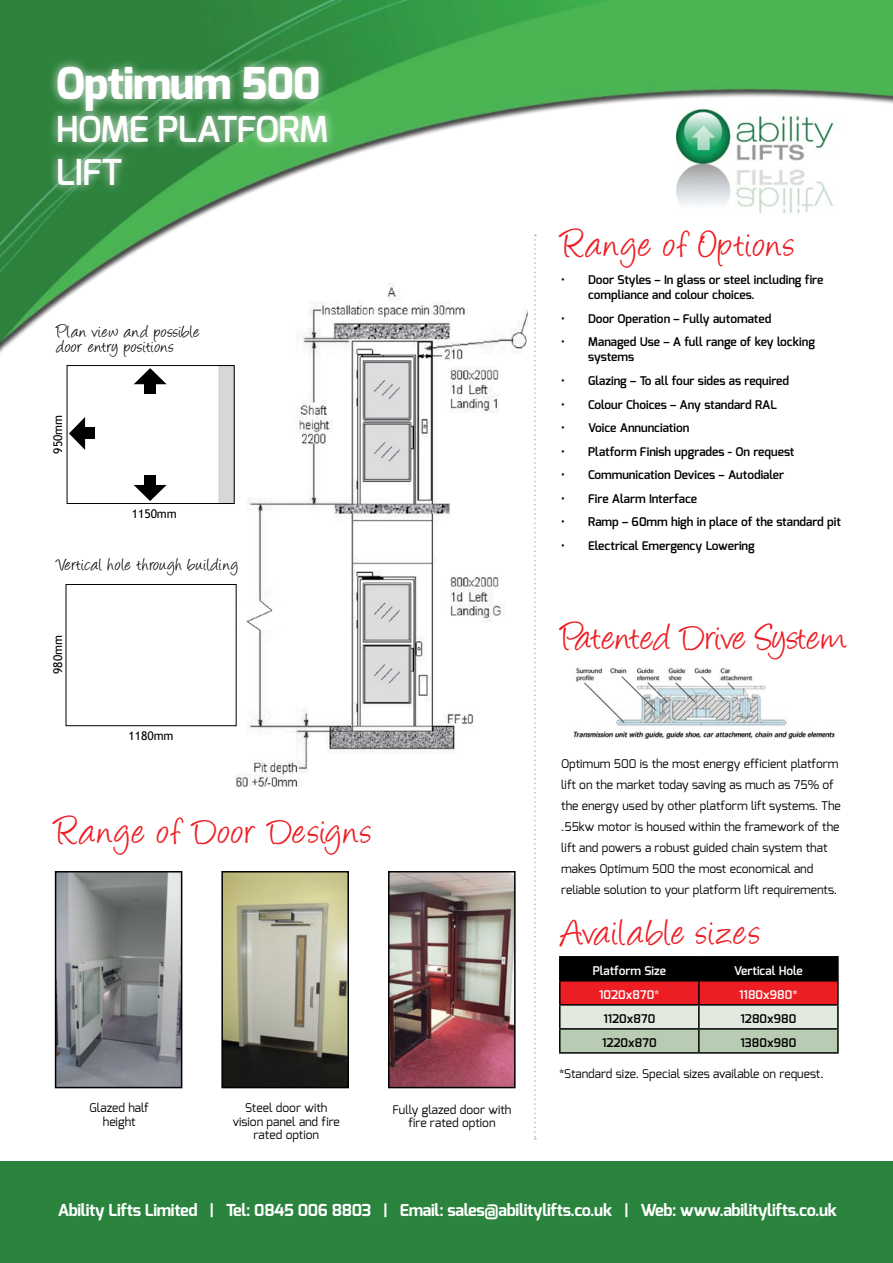
<style>
.page{position:relative;width:893px;height:1263px;background:#fff}
.page>*{position:absolute;margin:0;border:0;box-sizing:border-box;transform-origin:0 0}
.t1{font:800 43.8px "Exo";letter-spacing:-.02em;color:#fff}
.t2{font:42px "Angelina";letter-spacing:.03em;color:#ed1d24}
.t3{font:42px "Angelina";color:#ed1d24}
.t4{font:600 35.7px/42.8px "Exo";letter-spacing:-.02em;color:#fff}
.t5{font:19.35px/15.3px "Angelina";letter-spacing:.03em;color:#000}
.t6{font:700 16.5px "Exo";letter-spacing:-.02em;color:#fff}
.t7{font:12px/21px "Exo";color:#000;text-align:center}
.t8{font:600 12px/15px "Exo";color:#000}
.t9{font:600 12px "Exo";color:#fff}
.t10{font:12px "Trebuchet MS";color:#000}
</style>
<div class="page">
<img style="left:228px;top:376px;width:275px;height:411px">
<div style="left:67px;top:365px;width:168px;height:139px;border:1px solid #000"></div>
<div style="left:68px;top:508px;width:173px;height:16px;background:#fff"></div>
<div style="left:66px;top:730px;width:171px;height:13px;background:#fff"></div>
<div style="left:66px;top:584px;width:170px;height:142px;background:#fff"></div>
<div style="left:66px;top:584px;width:171px;height:142px;border:1px solid #000"></div>
<div style="left:219px;top:366px;width:15px;height:137px;background:#d7d7d7"></div>
<svg style="left:134px;top:376px;width:33px;height:8px"></svg>
<div style="left:144px;top:377px;width:12px;height:16px;background:#000"></div>
<svg style="left:134px;top:485px;width:33px;height:16px"></svg>
<div style="left:144px;top:476px;width:12px;height:16px;background:#000"></div>
<svg style="left:69px;top:417px;width:16px;height:33px"></svg>
<div style="left:78px;top:428px;width:16px;height:11px;background:#000"></div>
<img style="left:0;top:0;width:893px;height:376px">
<div style="left:0;top:1162px;width:893px;height:101px;background:#2b843e"></div>
<div style="left:668px;top:107px;width:173px;height:115px;background:#fff"></div>
<img style="left:676px;top:108px;width:158px;height:106px">
<div style="left:560px;top:226px;width:271px;height:67px;background:#fff"></div>
<img style="left:573px;top:667px;width:262px;height:72px">
<svg style="left:534px;top:235px;width:2px;height:905px"></svg>
<div style="left:48px;top:57px;width:288px;height:137px;background:#fff;opacity:.75"></div>
<hr style="left:559px;top:956px;width:140px;height:1px;background:#000">
<hr style="left:699px;top:956px;width:140px;height:1px;background:#000">
<hr style="left:837px;top:957px;width:2px;height:23px;background:#000">
<hr style="left:699px;top:980px;width:140px;height:1px;background:#000">
<hr style="left:837px;top:981px;width:2px;height:23px;background:#000">
<hr style="left:699px;top:1004px;width:140px;height:1px;background:#000">
<hr style="left:837px;top:1005px;width:2px;height:23px;background:#000">
<svg style="left:559px;top:957px;width:279px;height:95px;background:#996d67"></svg>
<hr style="left:699px;top:1028px;width:140px;height:2px;background:#000">
<hr style="left:698px;top:1030px;width:2px;height:22px;background:#000">
<hr style="left:837px;top:1030px;width:2px;height:22px;background:#000">
<hr style="left:559px;top:1052px;width:140px;height:2px;background:#000">
<hr style="left:699px;top:1052px;width:140px;height:2px;background:#000">
<img style="left:224px;top:874px;width:122px;height:211px">
<div style="left:221px;top:871px;width:128px;height:217px;border:2px solid #000"></div>
<img style="left:391px;top:874px;width:122px;height:211px">
<div style="left:388px;top:871px;width:128px;height:217px;border:2px solid #000"></div>
<img style="left:58px;top:874px;width:121px;height:211px">
<div style="left:55px;top:871px;width:127px;height:217px;border:2px solid #000"></div>
<h1 class="t1" style="left:56px;top:55px;width:266px">Optimum 500</h1>
<h3 class="t4" style="left:56px;top:108px;width:274px">HOME PLATFORM<br>LIFT</h3>
<h3 class="t5" style="left:56px;top:325px;width:145px">Plan view and possible door entry positions</h3>
<p class="t10" style="left:50px;top:454px;width:40px;rotate:-90deg">950mm</p>
<p class="t10" style="left:132px;top:506px;width:47px">1150mm</p>
<h3 class="t5" style="left:56px;top:559px;width:183px">Vertical hole through building</h3>
<p class="t10" style="left:50px;top:674px;width:40px;rotate:-90deg">980mm</p>
<p class="t10" style="left:129px;top:728px;width:47px">1180mm</p>
<h2 class="t2" style="left:55px;top:814px;width:318px">Range of Door Designs</h2>
<p class="t7" style="left:90px;top:1101px;width:61px;line-height:13.5px">Glazed half height</p>
<p class="t7" style="left:233px;top:1101px;width:109px;line-height:13.5px">Steel door with vision panel and fire rated option</p>
<p class="t7" style="left:392px;top:1103px;width:121px;line-height:13.5px">Fully glazed door with fire rated option</p>
<h2 class="t2" style="left:561px;top:227px;width:235px">Range of Options</h2>
<p class="t8" style="left:588px;top:273px;width:237px;text-indent:-27px">• Door Styles – In glass or steel including fire compliance and colour choices.</p>
<p class="t8" style="left:561px;top:311px;width:212px">• Door Operation – Fully automated</p>
<p class="t8" style="left:588px;top:335px;width:228px;text-indent:-27px">• Managed Use – A full range of key locking systems</p>
<p class="t8" style="left:561px;top:373px;width:230px">• Glazing – To all four sides as required</p>
<p class="t8" style="left:561px;top:397px;width:217px">• Colour Choices – Any standard RAL</p>
<p class="t8" style="left:561px;top:420px;width:130px">• Voice Annunciation</p>
<p class="t8" style="left:561px;top:444px;width:235px">• Platform Finish upgrades - On request</p>
<p class="t8" style="left:561px;top:467px;width:224px">• Communication Devices – Autodialer</p>
<p class="t8" style="left:561px;top:491px;width:137px">• Fire Alarm Interface</p>
<p class="t8" style="left:561px;top:514px;width:281px">• Ramp – 60mm high in place of the standard pit</p>
<p class="t8" style="left:561px;top:538px;width:195px">• Electrical Emergency Lowering</p>
<h2 class="t3" style="left:561px;top:619px;width:287px">Patented Drive System</h2>
<p class="t7" style="left:561px;top:753px;width:281px;text-align:left">Optimum 500 is the most energy efficient platform lift on the market today saving as much as 75% of the energy used by other platform lift systems. The .55kw motor is housed within the framework of the lift and powers a robust guided chain system that makes Optimum 500 the most economical and reliable solution to your platform lift requirements.</p>
<h2 class="t2" style="left:561px;top:914px;width:201px">Available sizes</h2>
<p class="t9" style="left:593px;top:963px;width:75px">Platform Size</p>
<p class="t9" style="left:734px;top:963px;width:70px">Vertical Hole</p>
<p class="t9" style="left:599px;top:987px;width:62px">1020x870*</p>
<p class="t9" style="left:739px;top:987px;width:60px">1180x980*</p>
<p class="t8" style="left:603px;top:1011px;width:53px">1120x870</p>
<p class="t8" style="left:740px;top:1011px;width:57px">1280x980</p>
<p class="t8" style="left:602px;top:1035px;width:56px">1220x870</p>
<p class="t8" style="left:740px;top:1035px;width:57px">1380x980</p>
<p class="t7" style="left:559px;top:1063px;width:266px">*Standard size. Special sizes available on request.</p>
<h3 class="t6" style="left:58px;top:1199px;width:781px">Ability Lifts Limited | Tel: 0845 006 8803 | Email: sales@abilitylifts.co.uk | Web: www.abilitylifts.co.uk</h3>
</div>
